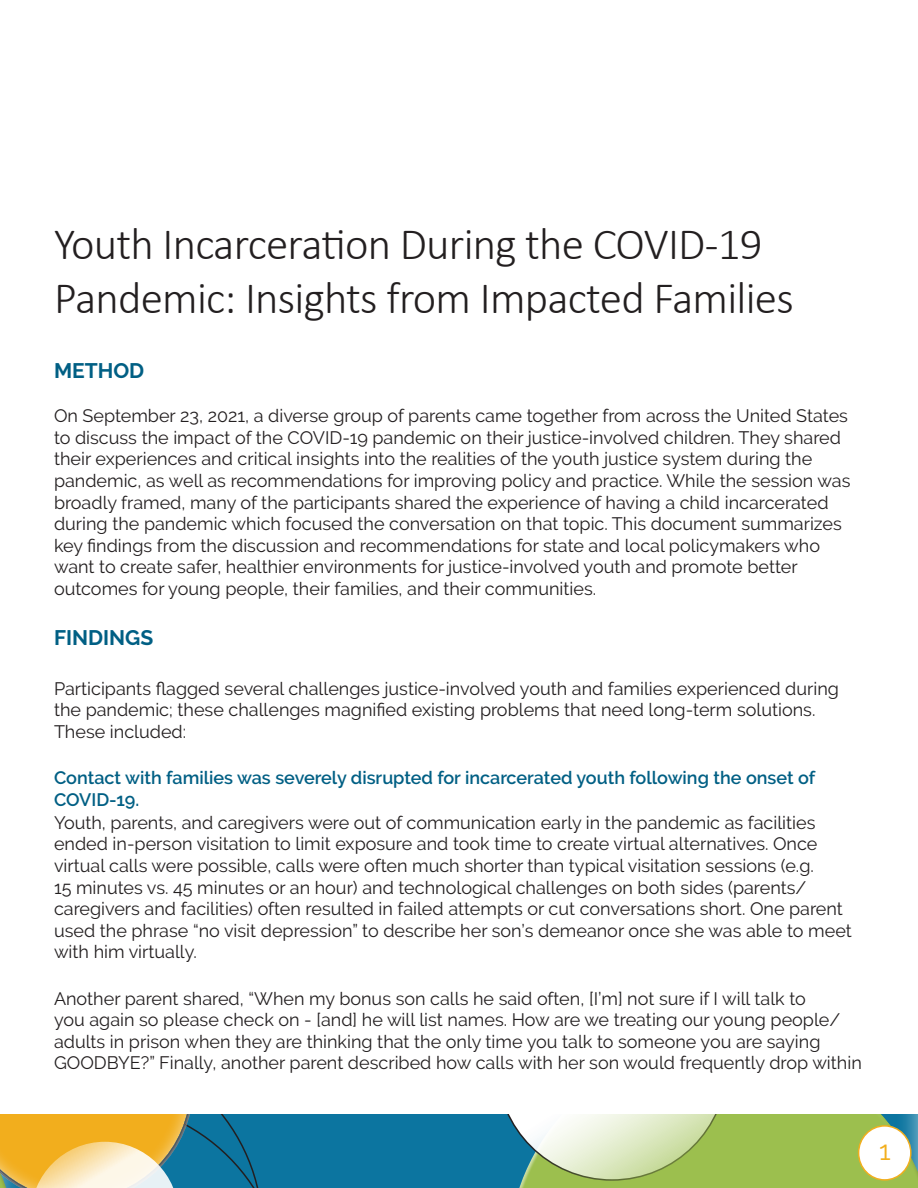
<style>
.page{position:relative;width:918px;height:1188px;background:#fff}
.page>*{position:absolute;margin:0;border:0;box-sizing:border-box;transform-origin:0 0}
.t1{font:300 45px "Calibri";letter-spacing:-.015em;color:#231f20}
.t2{font:27px "Raleway";color:#f2ae1d}
.basic_no_hyphenate{font:700 21px "Raleway";color:#005f84}
.Heading_1{font:700 21px "Raleway";color:#005f84}
.basic_no_hyphenate-2{font:18px/21.6px "Raleway";color:#231f20}
.basic_no_hyphenate-3{font:600 18px/21.6px "Raleway";color:#005f84}
</style>
<div class="page">
<div style="left:284px;top:1114px;width:223px;height:74px;background:#0c75a0"></div>
<div style="left:517px;top:1111px;width:401px;height:77px;background:#8b8b8b;opacity:.69"></div>
<svg style="left:497px;top:951px;width:230px;height:229px"></svg>
<svg style="left:0;top:1114px;width:284px;height:74px;background:#98a376"></svg>
<div style="left:0;top:788px;width:918px;height:325px;background:#fff"></div>
<div style="left:859px;top:1126px;width:52px;height:54px;background:#fff;border-radius:50%"></div>
<div style="left:858px;top:1125px;width:54px;height:56px;border:2px solid #f2ae1d;border-radius:50%"></div>
<p class="t1" style="left:54px;top:216px;width:710px">Youth Incarceration During the COVID-19</p>
<p class="t1" style="left:54px;top:270px;width:741px">Pandemic: Insights from Impacted Families</p>
<p class="Heading_1" style="left:54px;top:358px;width:92px">METHOD</p>
<p class="basic_no_hyphenate-2" style="left:54px;top:405px;width:798px">On September 23, 2021, a diverse group of parents came together from across the United States to discuss the impact of the COVID-19 pandemic on their justice-involved children. They shared their experiences and critical insights into the realities of the youth justice system during the pandemic, as well as recommendations for improving policy and practice. While the session was broadly framed, many of the participants shared the experience of having a child incarcerated during the pandemic which focused the conversation on that topic. This document summarizes key findings from the discussion and recommendations for state and local policymakers who want to create safer, healthier environments for justice-involved youth and promote better outcomes for young people, their families, and their communities.</p>
<p class="basic_no_hyphenate" style="left:54px;top:625px;width:101px">FINDINGS</p>
<p class="basic_no_hyphenate-2" style="left:54px;top:677px;width:786px">Participants flagged several challenges justice-involved youth and families experienced during the pandemic; these challenges magnified existing problems that need long-term solutions.<br>These included:</p>
<p class="basic_no_hyphenate-3" style="left:54px;top:767px;width:763px">Contact with families was severely disrupted for incarcerated youth following the onset of<br>COVID-19.</p>
<p class="basic_no_hyphenate-2" style="left:54px;top:812px;width:799px">Youth, parents, and caregivers were out of communication early in the pandemic as facilities ended in-person visitation to limit exposure and took time to create virtual alternatives. Once virtual calls were possible, calls were often much shorter than typical visitation sessions (e.g.<br>15 minutes vs. 45 minutes or an hour) and technological challenges on both sides (parents/ caregivers and facilities) often resulted in failed attempts or cut conversations short. One parent used the phrase “no visit depression” to describe her son’s demeanor once she was able to meet with him virtually.</p>
<p class="basic_no_hyphenate-2" style="left:54px;top:987px;width:809px">Another parent shared, “When my bonus son calls he said often, [I’m] not sure if I will talk to<br>you again so please check on - [and] he will list names. How are we treating our young people/ adults in prison when they are thinking that the only time you talk to someone you are saying GOODBYE?” Finally, another parent described how calls with her son would frequently drop within</p>
<p class="t2" style="left:879px;top:1135px;width:13px">1</p>
</div>
